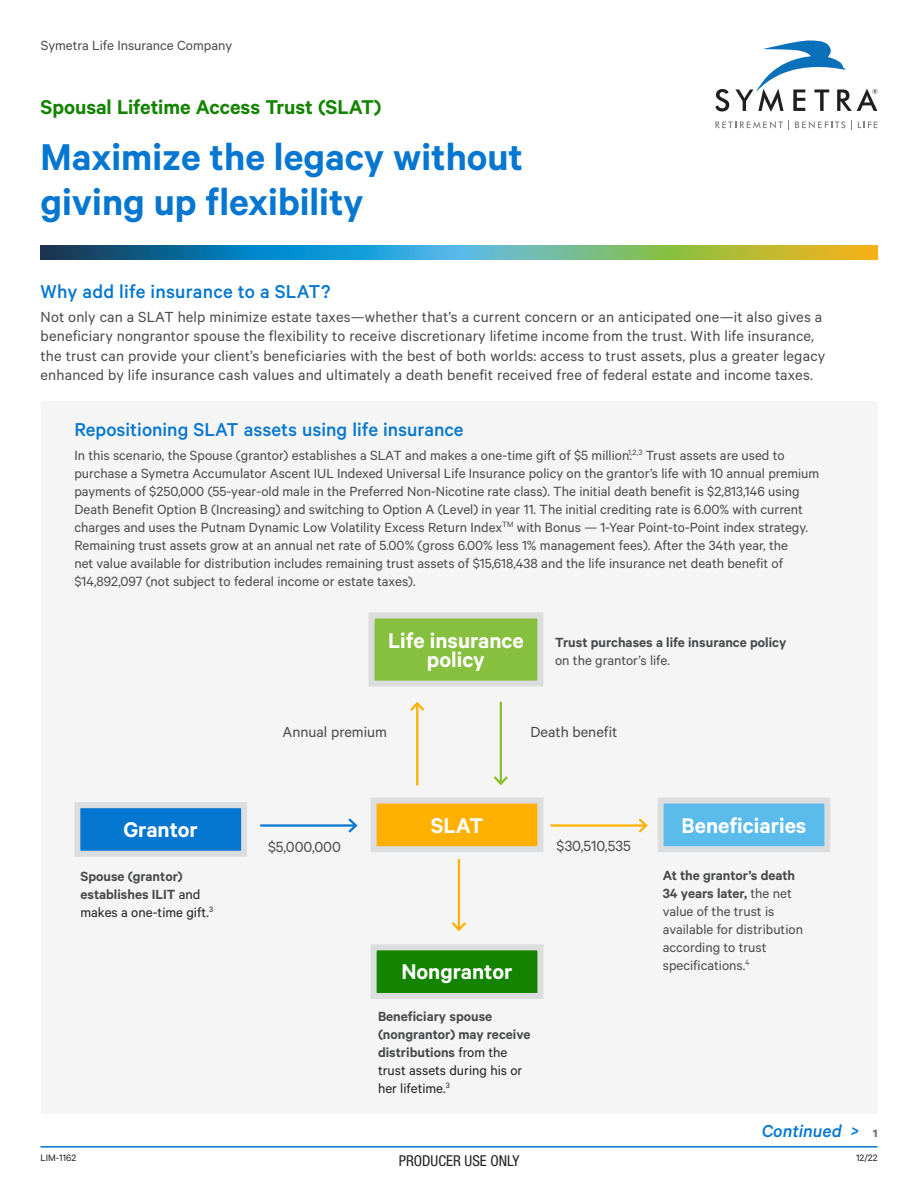
<style>
.page{position:relative;width:918px;height:1188px;background:#fff}
.page>*{position:absolute;margin:0;border:0;box-sizing:border-box;transform-origin:0 0}
.Header{font:600 42px/45px "Calibre";color:#0677d1}
.BODY_TEXT{font:600 24px/19.5px "Calibre";color:#fff;text-align:center}
._1b_PieceType{font:600 22.5px "Calibre";color:#148300}
.SUBTITLE{font:500 21px "Calibre";color:#0677d1}
.Subhead_Level_1_-_Bl{font:500 21px "Calibre";letter-spacing:.01em;color:#0677d1}
._4b_Sidebar{font:italic 500 19.5px "Calibre";color:#0677d1}
.BODY_TEXT-2{font:16.5px/19.5px "Calibre";letter-spacing:.01em;color:#494a4b}
.BODY_TEXT-3{font:15px/18px "Calibre";color:#494a4b}
.t1{font:600 15px/18px "Calibre";color:#494a4b}
._5b_UseOnly{font:condensed 15px "Helvetica Neue LT Pro";color:#231f20}
._5a_Footer{font:700 12px "Calibre";color:#717275}
._5a_Footer-2{font:10.5px "Calibre";color:#231f20}
.s1{font-weight:400}
.s2{font-weight:400;color:#231f20}
.s3{font-weight:600}
</style>
<div class="page">
<svg style="left:40px;top:246px;width:837px;height:13px;background:#589b89"></svg>
<div style="left:41px;top:401px;width:837px;height:713px;background:#f5f5f5"></div>
<hr style="left:500px;top:702px;width:2px;height:82px;background:#8abf2e">
<svg style="left:493px;top:774px;width:15px;height:12px"></svg>
<hr style="left:416px;top:703px;width:2px;height:82px;background:#ffb000">
<svg style="left:410px;top:701px;width:15px;height:12px"></svg>
<hr style="left:260px;top:824px;width:96px;height:3px;background:#0677d1">
<svg style="left:346px;top:818px;width:12px;height:15px"></svg>
<hr style="left:550px;top:824px;width:96px;height:3px;background:#ffb000">
<svg style="left:636px;top:818px;width:12px;height:15px"></svg>
<hr style="left:458px;top:859px;width:2px;height:71px;background:#ffb000">
<svg style="left:452px;top:920px;width:14px;height:12px"></svg>
<div style="left:372px;top:615px;width:168px;height:69px;background:#87bf3f"></div>
<div style="left:369px;top:612px;width:174px;height:75px;border:6px solid #dcdddf"></div>
<div style="left:374px;top:947px;width:166px;height:49px;background:#148300"></div>
<div style="left:371px;top:944px;width:172px;height:55px;border:6px solid #dcdddf"></div>
<div style="left:374px;top:801px;width:166px;height:48px;background:#ffb000"></div>
<div style="left:371px;top:798px;width:172px;height:54px;border:6px solid #dcdddf"></div>
<div style="left:77px;top:805px;width:167px;height:49px;background:#0677d1"></div>
<div style="left:74px;top:802px;width:173px;height:55px;border:6px solid #dcdddf"></div>
<div style="left:661px;top:801px;width:166px;height:48px;background:#5bbbeb"></div>
<div style="left:658px;top:798px;width:172px;height:54px;border:6px solid #dcdddf"></div>
<hr style="left:40px;top:1146px;width:838px;height:2px;background:#0677d1">
<svg style="left:715px;top:120px;width:74px;height:9px"></svg>
<svg style="left:795px;top:121px;width:50px;height:7px"></svg>
<svg style="left:858px;top:121px;width:19px;height:7px"></svg>
<svg style="left:715px;top:89px;width:14px;height:22px"></svg>
<svg style="left:735px;top:40px;width:142px;height:72px"></svg>
<p class="BODY_TEXT-3" style="left:41px;top:36px;width:193px">Symetra Life Insurance Company</p>
<p class="_1b_PieceType" style="left:40px;top:94px;width:342px">Spousal Lifetime Access Trust (SLAT)</p>
<p class="Header" style="left:40px;top:133px;width:484px">Maximize the legacy without giving up flexibility</p>
<p class="Subhead_Level_1_-_Bl" style="left:41px;top:279px;width:291px">Why add life insurance to a SLAT?</p>
<p class="BODY_TEXT-2" style="left:41px;top:306px;width:786px">Not only can a SLAT help minimize estate taxes—whether that’s a current concern or an anticipated one—it also gives a beneficiary nongrantor spouse the flexibility to receive discretionary lifetime income from the trust. With life insurance, the trust can provide your client’s beneficiaries with the best of both worlds: access to trust assets, plus a greater legacy enhanced by life insurance cash values and ultimately a death benefit received free of federal estate and income taxes.</p>
<p class="SUBTITLE" style="left:74px;top:417px;width:391px">Repositioning SLAT assets using life insurance</p>
<p class="BODY_TEXT-3" style="left:74px;top:446px;width:746px">In this scenario, the Spouse (grantor) establishes a SLAT and makes a one-time gift of $5 million.<sup>1,2,3</sup> Trust assets are used to purchase a Symetra Accumulator Ascent IUL Indexed Universal Life Insurance policy on the grantor’s life with 10 annual premium payments of $250,000 (55-year-old male in the Preferred Non-Nicotine rate class). The initial death benefit is $2,813,146 using Death Benefit Option B (Increasing) and switching to Option A (Level) in year 11. The initial crediting rate is 6.00% with current charges and uses the Putnam Dynamic Low Volatility Excess Return Index<sup>TM</sup> with Bonus — 1-Year Point-to-Point index strategy.<br>Remaining trust assets grow at an annual net rate of 5.00% (gross 6.00% less 1% management fees). After the 34th year, the<br>net value available for distribution includes remaining trust assets of $15,618,438 and the life insurance net death benefit of $14,892,097 (not subject to federal income or estate taxes).</p>
<p class="BODY_TEXT" style="left:388px;top:630px;width:137px">Life insurance policy</p>
<p class="t1" style="left:555px;top:633px;width:233px">Trust purchases a life insurance policy <span class="s1">on the grantor’s life.</span></p>
<p class="BODY_TEXT-2" style="left:283px;top:722px;width:106px">Annual premium</p>
<p class="BODY_TEXT-2" style="left:531px;top:722px;width:88px">Death benefit</p>
<p class="BODY_TEXT" style="left:123px;top:819px;width:76px">Grantor</p>
<p class="BODY_TEXT" style="left:431px;top:815px;width:54px">SLAT</p>
<p class="BODY_TEXT" style="left:682px;top:815px;width:126px">Beneficiaries</p>
<p class="BODY_TEXT-2" style="left:268px;top:836px;width:74px">$5,000,000</p>
<p class="BODY_TEXT-2" style="left:557px;top:836px;width:76px">$30,510,535</p>
<p class="t1" style="left:80px;top:867px;width:134px">Spouse (grantor) establishes ILIT <span class="s2">and makes a one-time gift.</span><sup>3</sup></p>
<p class="BODY_TEXT-3" style="left:663px;top:866px;width:142px"><span class="s3">At the grantor’s death<br>34 years later,</span> the net value of the trust is available for distribution according to trust specifications.<sup>4</sup></p>
<p class="t1" style="left:378px;top:1007px;width:154px">Beneficiary spouse (nongrantor) may receive distributions <span class="s2">from the trust assets during his or her lifetime.</span><sup>3</sup></p>
<p class="BODY_TEXT" style="left:401px;top:962px;width:113px">Nongrantor</p>
<p class="_4b_Sidebar" style="left:762px;top:1120px;width:99px">Continued &gt;</p>
<p class="_5a_Footer" style="left:873px;top:1126px;width:6px">1</p>
<p class="_5a_Footer-2" style="left:40px;top:1152px;width:37px">LIM-1162</p>
<p class="_5a_Footer-2" style="left:856px;top:1152px;width:23px">12/22</p>
<p class="_5b_UseOnly" style="left:399px;top:1152px;width:122px">PRODUCER USE ONLY</p>
</div>
